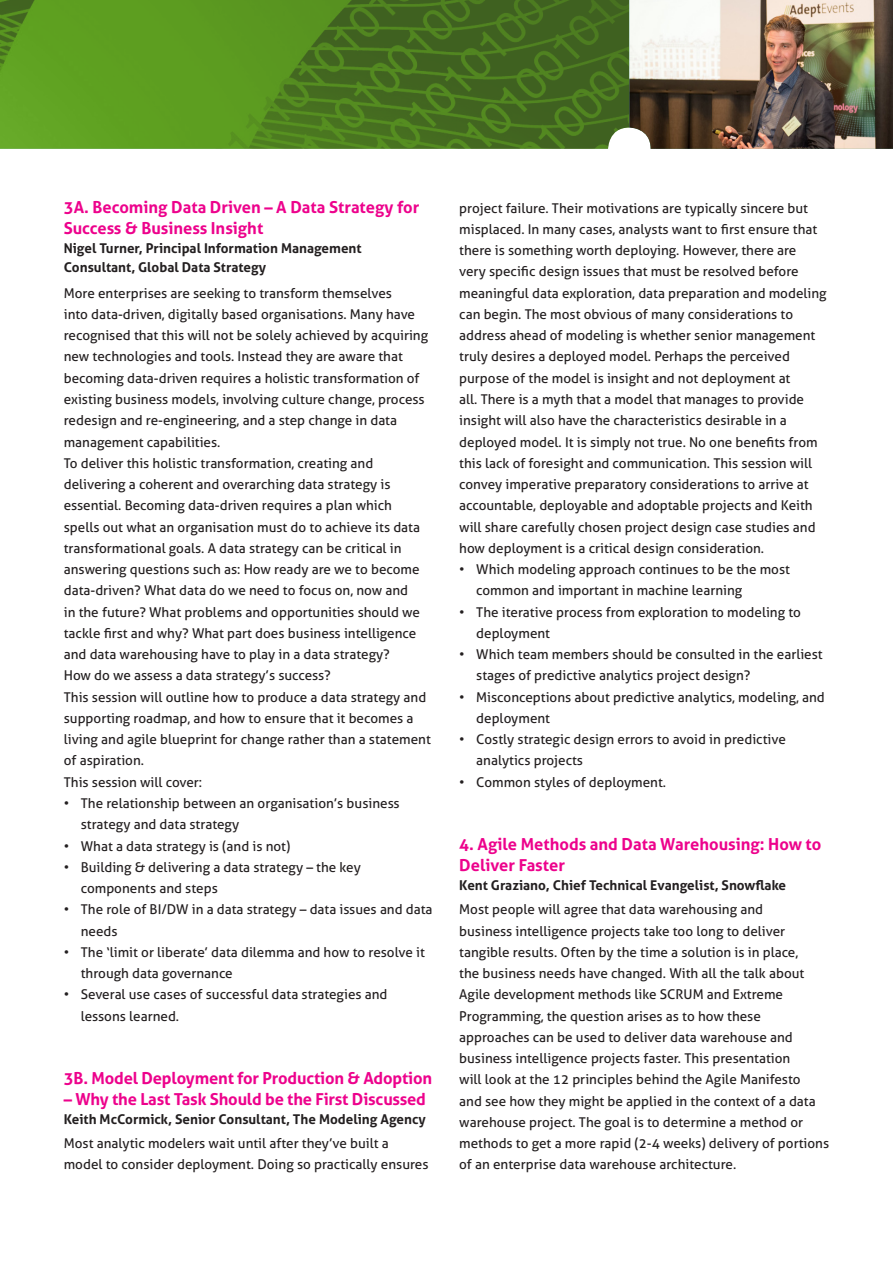
<style>
.page{position:relative;width:893px;height:1263px;background:#fff}
.page>*{position:absolute;margin:0;border:0;box-sizing:border-box;transform-origin:0 0}
.tussenkop{font:700 16.5px/21.3px "Aller";letter-spacing:-.01em;color:#ed028c}
.brood{font:13.5px/21.3px "Aller";color:#231f20}
.brood-2{font:700 13.5px/19.2px "Aller";color:#231f20}
</style>
<div class="page">
<svg style="left:0;top:0;width:629px;height:149px;background:#518521"></svg>
<img style="left:629px;top:0;width:264px;height:149px">
<p class="tussenkop" style="left:64px;top:196px;width:357px">3A. Becoming Data Driven – A Data Strategy for<br>Success &amp; Business Insight</p>
<p class="brood-2" style="left:64px;top:239px;width:299px">Nigel Turner, Principal Information Management<br>Consultant, Global Data Strategy</p>
<p class="brood" style="left:64px;top:282px;width:366px">More enterprises are seeking to transform themselves<br>into data-driven, digitally based organisations. Many have recognised that this will not be solely achieved by acquiring new technologies and tools. Instead they are aware that becoming data-driven requires a holistic transformation of existing business models, involving culture change, process redesign and re-engineering, and a step change in data management capabilities.</p>
<p class="brood" style="left:64px;top:452px;width:358px">To deliver this holistic transformation, creating and delivering a coherent and overarching data strategy is essential. Becoming data-driven requires a plan which spells out what an organisation must do to achieve its data transformational goals. A data strategy can be critical in answering questions such as: How ready are we to become data-driven? What data do we need to focus on, now and in the future? What problems and opportunities should we tackle first and why? What part does business intelligence and data warehousing have to play in a data strategy?<br>How do we assess a data strategy’s success?</p>
<p class="brood" style="left:64px;top:686px;width:369px">This session will outline how to produce a data strategy and supporting roadmap, and how to ensure that it becomes a living and agile blueprint for change rather than a statement of aspiration.</p>
<p class="brood" style="left:64px;top:771px;width:140px">This session will cover:</p>
<p class="brood" style="left:81px;top:792px;width:320px;text-indent:-17px">• The relationship between an organisation’s business strategy and data strategy</p>
<p class="brood" style="left:64px;top:835px;width:228px">• What a data strategy is (and is not)</p>
<p class="brood" style="left:81px;top:856px;width:282px;text-indent:-17px">• Building &amp; delivering a data strategy – the key components and steps</p>
<p class="brood" style="left:81px;top:899px;width:353px;text-indent:-17px">• The role of BI/DW in a data strategy – data issues and data needs</p>
<p class="brood" style="left:81px;top:941px;width:346px;text-indent:-17px">• The ‘limit or liberate’ data dilemma and how to resolve it through data governance</p>
<p class="brood" style="left:81px;top:984px;width:308px;text-indent:-17px">• Several use cases of successful data strategies and lessons learned.</p>
<p class="tussenkop" style="left:64px;top:1067px;width:370px">3B. Model Deployment for Production &amp; Adoption</p>
<p class="tussenkop" style="left:64px;top:1088px;width:364px">– Why the Last Task Should be the First Discussed</p>
<p class="brood-2" style="left:64px;top:1110px;width:363px">Keith McCormick, Senior Consultant, The Modeling Agency</p>
<p class="brood" style="left:64px;top:1133px;width:366px">Most analytic modelers wait until after they’ve built a model to consider deployment. Doing so practically ensures</p>
<p class="brood" style="left:459px;top:197px;width:369px">project failure. Their motivations are typically sincere but misplaced. In many cases, analysts want to first ensure that there is something worth deploying. However, there are<br>very specific design issues that must be resolved before meaningful data exploration, data preparation and modeling can begin. The most obvious of many considerations to address ahead of modeling is whether senior management truly desires a deployed model. Perhaps the perceived purpose of the model is insight and not deployment at<br>all. There is a myth that a model that manages to provide insight will also have the characteristics desirable in a deployed model. It is simply not true. No one benefits from this lack of foresight and communication. This session will convey imperative preparatory considerations to arrive at accountable, deployable and adoptable projects and Keith will share carefully chosen project design case studies and how deployment is a critical design consideration.</p>
<p class="brood" style="left:476px;top:559px;width:315px;text-indent:-17px">• Which modeling approach continues to be the most common and important in machine learning</p>
<p class="brood" style="left:476px;top:601px;width:326px;text-indent:-17px">• The iterative process from exploration to modeling to deployment</p>
<p class="brood" style="left:476px;top:644px;width:348px;text-indent:-17px">• Which team members should be consulted in the earliest stages of predictive analytics project design?</p>
<p class="brood" style="left:476px;top:686px;width:350px;text-indent:-17px">• Misconceptions about predictive analytics, modeling, and deployment</p>
<p class="brood" style="left:476px;top:729px;width:311px;text-indent:-17px">• Costly strategic design errors to avoid in predictive analytics projects</p>
<p class="brood" style="left:459px;top:771px;width:208px">• Common styles of deployment.</p>
<p class="tussenkop" style="left:459px;top:834px;width:364px">4. Agile Methods and Data Warehousing: How to<br>Deliver Faster</p>
<p class="brood-2" style="left:459px;top:876px;width:328px">Kent Graziano, Chief Technical Evangelist, Snowflake</p>
<p class="brood" style="left:459px;top:899px;width:371px">Most people will agree that data warehousing and<br>business intelligence projects take too long to deliver tangible results. Often by the time a solution is in place,<br>the business needs have changed. With all the talk about Agile development methods like SCRUM and Extreme Programming, the question arises as to how these approaches can be used to deliver data warehouse and business intelligence projects faster. This presentation<br>will look at the 12 principles behind the Agile Manifesto<br>and see how they might be applied in the context of a data warehouse project. The goal is to determine a method or methods to get a more rapid (2-4 weeks) delivery of portions of an enterprise data warehouse architecture.</p>
</div>
